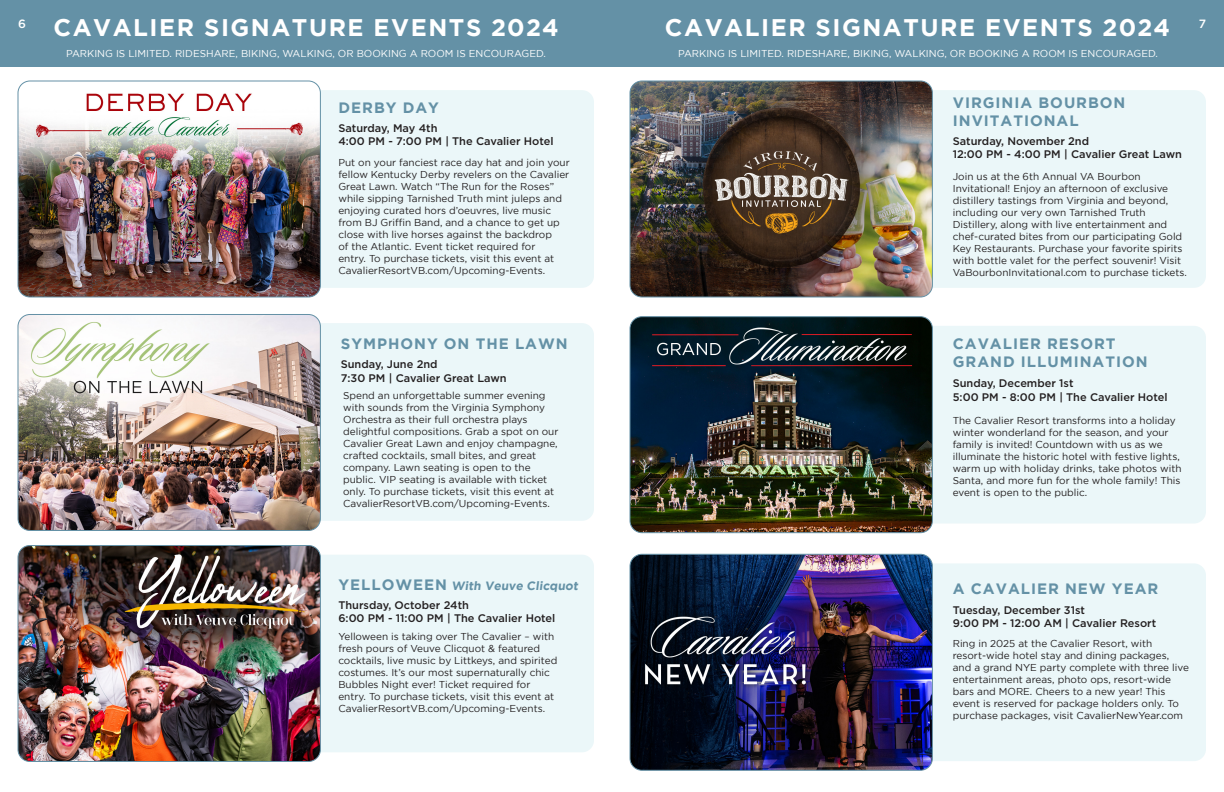
<style>
.page{position:relative;width:1224px;height:792px;background:#fff}
.page>*{position:absolute;margin:0;border:0;box-sizing:border-box;transform-origin:0 0}
.t1{font:700 24px "Gotham";letter-spacing:.065em;color:#fff}
.t2{font:700 15px/18px "Gotham";letter-spacing:.065em;color:#6491a6}
.t3{font:700 12px "Gotham";color:#6491a6}
.t4{font:500 12px "Gotham";color:#fff}
.t5{font:500 11px "Gotham";color:#231f20}
.t6{font:10px/12px "Gotham";color:#231f20}
.t7{font:10px "Gotham";color:#fff}
.s1{font-size:15px}
</style>
<div class="page">
<div style="left:0;top:0;width:1224px;height:67px;background:#6491a6"></div>
<div style="left:253px;top:555px;width:341px;height:197px;background:#ebf7f9;border-radius:12px"></div>
<div style="left:253px;top:323px;width:341px;height:198px;background:#ebf7f9;border-radius:12px"></div>
<div style="left:253px;top:90px;width:341px;height:198px;background:#ebf7f9;border-radius:12px"></div>
<img style="left:18px;top:546px;width:301px;height:216px">
<div style="left:18px;top:545px;width:303px;height:217px;border:1px solid #6491a6;border-radius:12px"></div>
<img style="left:18px;top:314px;width:301px;height:216px">
<div style="left:18px;top:314px;width:303px;height:217px;border:1px solid #6491a6;border-radius:12px"></div>
<img style="left:18px;top:82px;width:301px;height:214px">
<div style="left:18px;top:80px;width:303px;height:218px;border:1px solid #6491a6;border-radius:12px"></div>
<div style="left:865px;top:90px;width:341px;height:198px;background:#ebf7f9;border-radius:12px"></div>
<div style="left:865px;top:326px;width:341px;height:198px;background:#ebf7f9;border-radius:12px"></div>
<div style="left:865px;top:563px;width:341px;height:198px;background:#ebf7f9;border-radius:12px"></div>
<img style="left:630px;top:82px;width:301px;height:214px">
<div style="left:630px;top:80px;width:303px;height:218px;border:1px solid #6491a6;border-radius:12px"></div>
<img style="left:630px;top:317px;width:301px;height:216px">
<div style="left:630px;top:316px;width:303px;height:217px;border:1px solid #6491a6;border-radius:12px"></div>
<img style="left:630px;top:554px;width:301px;height:215px">
<div style="left:630px;top:554px;width:303px;height:217px;border:1px solid #6491a6;border-radius:12px"></div>
<p class="t1" style="left:665px;top:13px;width:507px">CAVALIER SIGNATURE EVENTS 2024</p>
<p class="t4" style="left:18px;top:16px;width:9px">6</p>
<p class="t4" style="left:1199px;top:16px;width:9px">7</p>
<p class="t1" style="left:53px;top:14px;width:507px">CAVALIER SIGNATURE EVENTS 2024</p>
<p class="t7" style="left:66px;top:48px;width:481px">PARKING IS LIMITED. RIDESHARE, BIKING, WALKING, OR BOOKING A ROOM IS ENCOURAGED.</p>
<p class="t7" style="left:678px;top:48px;width:481px">PARKING IS LIMITED. RIDESHARE, BIKING, WALKING, OR BOOKING A ROOM IS ENCOURAGED.</p>
<p class="t2" style="left:339px;top:98px;width:102px">DERBY DAY</p>
<p class="t5" style="left:338px;top:121px;width:101px">Saturday, May 4th</p>
<p class="t5" style="left:338px;top:134px;width:217px">4:00 PM - 7:00 PM | The Cavalier Hotel</p>
<p class="t6" style="left:338px;top:156px;width:233px">Put on your fanciest race day hat and join your fellow Kentucky Derby revelers on the Cavalier Great Lawn. Watch “The Run for the Roses” while sipping Tarnished Truth mint juleps and enjoying curated hors d’oeuvres, live music from BJ Griffin Band, and a chance to get up close with live horses against the backdrop<br>of the Atlantic. Event ticket required for<br>entry. To purchase tickets, visit this event at CavalierResortVB.com/Upcoming-Events.</p>
<p class="t2" style="left:341px;top:334px;width:228px">SYMPHONY ON THE LAWN</p>
<p class="t5" style="left:341px;top:357px;width:98px">Sunday, June 2nd</p>
<p class="t5" style="left:341px;top:370px;width:167px">7:30 PM | Cavalier Great Lawn</p>
<p class="t6" style="left:343px;top:389px;width:217px">Spend an unforgettable summer evening with sounds from the Virginia Symphony Orchestra as their full orchestra plays delightful compositions. Grab a spot on our Cavalier Great Lawn and enjoy champagne, crafted cocktails, small bites, and great company. Lawn seating is open to the public. VIP seating is available with ticket only. To purchase tickets, visit this event at CavalierResortVB.com/Upcoming-Events.</p>
<p class="t3" style="left:339px;top:579px;width:243px"><span class="s1">Y E L L O W E E N</span> With Veuve Clicquot</p>
<p class="t5" style="left:338px;top:598px;width:132px">Thursday, October 24th</p>
<p class="t5" style="left:338px;top:611px;width:219px">6:00 PM - 11:00 PM | The Cavalier Hotel</p>
<p class="t6" style="left:338px;top:630px;width:220px">Yelloween is taking over The Cavalier – with fresh pours of Veuve Clicquot &amp; featured cocktails, live music by Littkeys, and spirited costumes. It’s our most supernaturally chic Bubbles Night ever! Ticket required for entry. To purchase tickets, visit this event at CavalierResortVB.com/Upcoming-Events.</p>
<p class="t2" style="left:953px;top:93px;width:174px">VIRGINIA BOURBON</p>
<p class="t2" style="left:953px;top:111px;width:127px">INVITATIONAL</p>
<p class="t5" style="left:953px;top:134px;width:138px">Saturday, November 2nd</p>
<p class="t5" style="left:953px;top:147px;width:231px">12:00 PM - 4:00 PM | Cavalier Great Lawn</p>
<p class="t6" style="left:953px;top:170px;width:236px">Join us at the 6th Annual VA Bourbon Invitational! Enjoy an afternoon of exclusive distillery tastings from Virginia and beyond, including our very own Tarnished Truth Distillery, along with live entertainment and chef-curated bites from our participating Gold Key Restaurants. Purchase your favorite spirits with bottle valet for the perfect souvenir! Visit VaBourbonInvitational.com to purchase tickets.</p>
<p class="t2" style="left:953px;top:334px;width:196px">CAVALIER RESORT<br>GRAND ILLUMINATION</p>
<p class="t5" style="left:953px;top:376px;width:122px">Sunday, December 1st</p>
<p class="t5" style="left:953px;top:389px;width:216px">5:00 PM - 8:00 PM | The Cavalier Hotel</p>
<p class="t6" style="left:953px;top:414px;width:230px">The Cavalier Resort transforms into a holiday winter wonderland for the season, and your family is invited! Countdown with us as we illuminate the historic hotel with festive lights, warm up with holiday drinks, take photos with Santa, and more fun for the whole family! This event is open to the public.</p>
<p class="t2" style="left:953px;top:579px;width:207px">A CAVALIER NEW YEAR</p>
<p class="t5" style="left:953px;top:602px;width:134px">Tuesday, December 31st</p>
<p class="t5" style="left:953px;top:616px;width:205px">9:00 PM - 12:00 AM | Cavalier Resort</p>
<p class="t6" style="left:953px;top:637px;width:238px">Ring in 2025 at the Cavalier Resort, with resort-wide hotel stay and dining packages, and a grand NYE party complete with three live entertainment areas, photo ops, resort-wide bars and MORE. Cheers to a new year! This event is reserved for package holders only. To purchase packages, visit CavalierNewYear.com</p>
</div>
